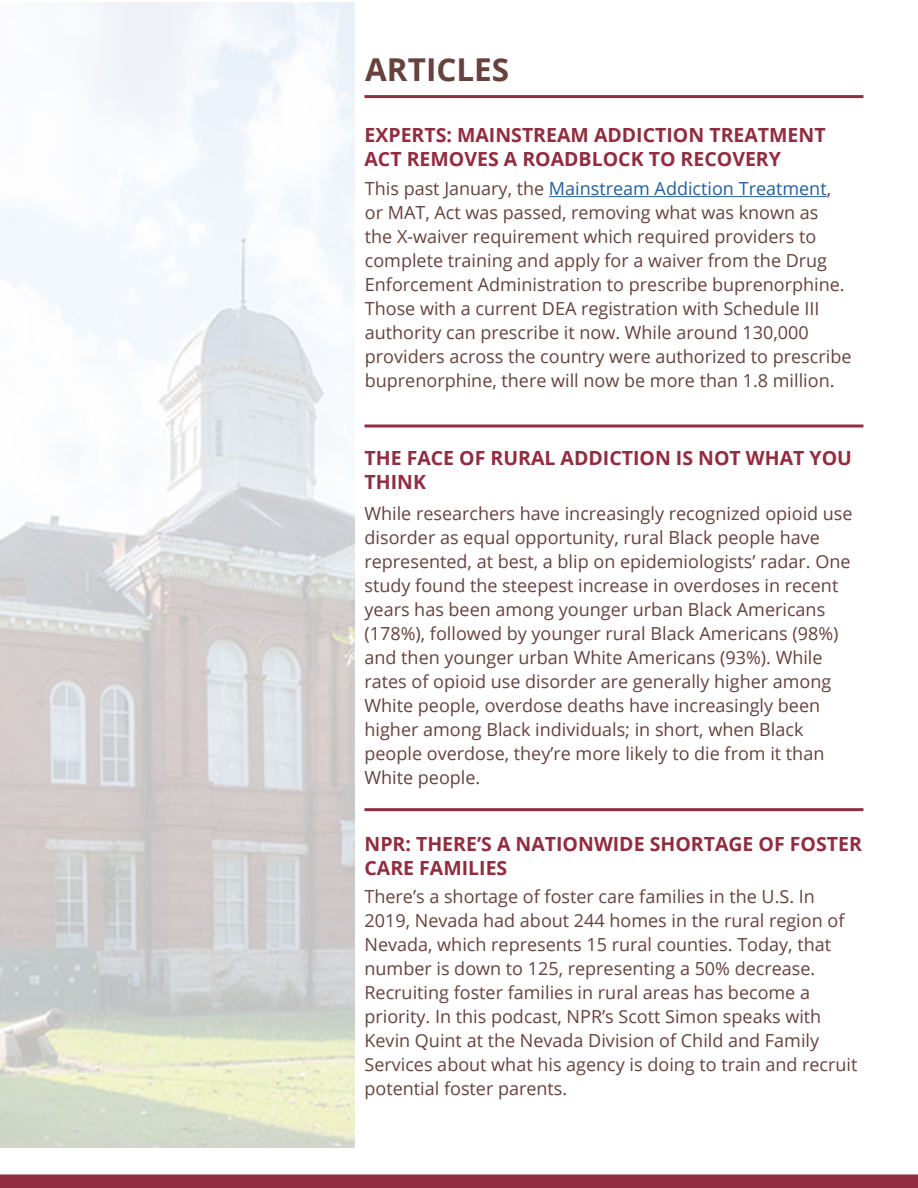
<style>
.page{position:relative;width:918px;height:1188px;background:#fff}
.page>*{position:absolute;margin:0;border:0;box-sizing:border-box;transform-origin:0 0}
.t1{font:700 31.5px "Open Sans";color:#66413d}
.t2{font:700 19.5px/24px "Open Sans";color:#922c40}
.t3{font:18px/24px "Open Sans";color:#66413d}
.s1{color:#215e9e}
</style>
<div class="page">
<img style="left:1px;top:2px;width:353px;height:1145px">
<hr style="left:364px;top:95px;width:499px;height:3px;background:#922c40">
<hr style="left:549px;top:196px;width:278px;height:1px;background:#215e9e">
<svg style="left:364px;top:424px;width:499px;height:4px;background:#ad606f"></svg>
<div style="left:0;top:1174px;width:918px;height:14px;background:#922c40"></div>
<hr style="left:364px;top:808px;width:499px;height:3px;background:#922c40">
<p class="t1" style="left:365px;top:47px;width:146px">ARTICLES</p>
<p class="t2" style="left:364px;top:123px;width:463px">EXPERTS: MAINSTREAM ADDICTION TREATMENT<br>ACT REMOVES A ROADBLOCK TO RECOVERY</p>
<p class="t3" style="left:365px;top:176px;width:488px">This past January, the <span class="s1">Mainstream Addiction Treatment</span>, or MAT, Act was passed, removing what was known as<br>the X-waiver requirement which required providers to complete training and apply for a waiver from the Drug Enforcement Administration to prescribe buprenorphine.<br>Those with a current DEA registration with Schedule III authority can prescribe it now. While around 130,000 providers across the country were authorized to prescribe buprenorphine, there will now be more than 1.8 million.</p>
<p class="t2" style="left:364px;top:446px;width:489px">THE FACE OF RURAL ADDICTION IS NOT WHAT YOU<br>THINK</p>
<p class="t3" style="left:364px;top:501px;width:490px">While researchers have increasingly recognized opioid use disorder as equal opportunity, rural Black people have represented, at best, a blip on epidemiologists’ radar. One study found the steepest increase in overdoses in recent years has been among younger urban Black Americans (178%), followed by younger rural Black Americans (98%) and then younger urban White Americans (93%). While rates of opioid use disorder are generally higher among White people, overdose deaths have increasingly been higher among Black individuals; in short, when Black people overdose, they’re more likely to die from it than White people.</p>
<p class="t2" style="left:364px;top:831px;width:499px">NPR: THERE’S A NATIONWIDE SHORTAGE OF FOSTER<br>CARE FAMILIES</p>
<p class="t3" style="left:364px;top:884px;width:495px">There’s a shortage of foster care families in the U.S. In 2019, Nevada had about 244 homes in the rural region of Nevada, which represents 15 rural counties. Today, that number is down to 125, representing a 50% decrease.<br>Recruiting foster families in rural areas has become a priority. In this podcast, NPR’s Scott Simon speaks with Kevin Quint at the Nevada Division of Child and Family Services about what his agency is doing to train and recruit potential foster parents.</p>
</div>
